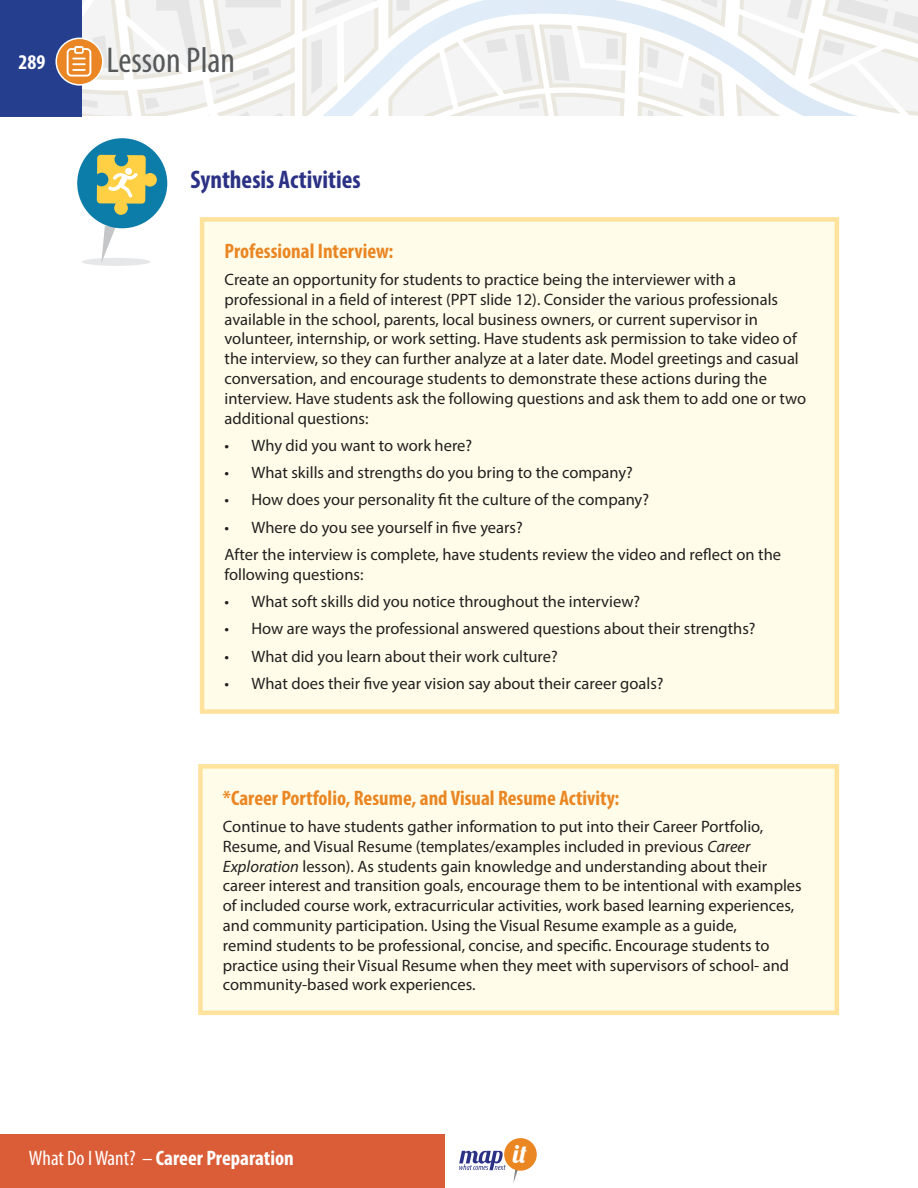
<style>
.page{position:relative;width:918px;height:1188px;background:#fff}
.page>*{position:absolute;margin:0;border:0;box-sizing:border-box;transform-origin:0 0}
.t1{font:condensed 36px "Myriad Pro";color:#57585a}
.t2{font:700 condensed 25.5px "Myriad Pro";color:#2b3285}
.t3{font:25.35px "Lobster 1.3";color:#fff}
.t4{font:700 condensed 21px "Myriad Pro";color:#ea8623}
.t5{font:700 condensed 21px "Myriad Pro";color:#fff}
.t6{font:16.5px/19.8px "Myriad Pro";color:#231f20}
.s1{font-style:italic}
.s2{font-weight:400}
</style>
<div class="page">
<svg style="left:729px;top:0;width:189px;height:115px"></svg>
<svg style="left:0;top:0;width:729px;height:115px"></svg>
<svg style="left:513px;top:1169px;width:5px;height:14px"></svg>
<div style="left:504px;top:1138px;width:33px;height:33px;background:#eb8723;border-radius:50%"></div>
<svg style="left:459px;top:1151px;width:47px;height:19px"></svg>
<div style="left:0;top:1134px;width:445px;height:54px;background:#db5d38"></div>
<div style="left:202px;top:219px;width:635px;height:493px;background:#fffde9"></div>
<div style="left:200px;top:766px;width:637px;height:247px;background:#fffde9"></div>
<div style="left:200px;top:217px;width:639px;height:497px;border:4px solid #ffe29c"></div>
<div style="left:82px;top:258px;width:69px;height:8px;background:#e6e7e9;border-radius:50%"></div>
<svg style="left:101px;top:226px;width:14px;height:36px"></svg>
<div style="left:77px;top:138px;width:90px;height:90px;background:#0c7da8;border-radius:50%"></div>
<svg style="left:97px;top:155px;width:60px;height:60px"></svg>
<div style="left:198px;top:764px;width:641px;height:251px;border:4px solid #ffe29c"></div>
<p class="t5" style="left:19px;top:49px;width:28px">289</p>
<h1 class="t1" style="left:107px;top:39px;width:130px">Lesson Plan</h1>
<h2 class="t2" style="left:190px;top:163px;width:172px">Synthesis Activities</h2>
<p class="t4" style="left:225px;top:238px;width:170px">Professional Interview:</p>
<p class="t6" style="left:225px;top:269px;width:583px">Create an opportunity for students to practice being the interviewer with a professional in a feld of interest (PPT slide 12). Consider the various professionals available in the school, parents, local business owners, or current supervisor in volunteer, internship, or work setting. Have students ask permission to take video of the interview, so they can further analyze at a later date. Model greetings and casual conversation, and encourage students to demonstrate these actions during the interview. Have students ask the following questions and ask them to add one or two additional questions:</p>
<p class="t6" style="left:225px;top:435px;width:249px">• Why did you want to work here?</p>
<p class="t6" style="left:225px;top:462px;width:410px">• What skills and strengths do you bring to the company?</p>
<p class="t6" style="left:225px;top:490px;width:426px">• How does your personality ft the culture of the company?</p>
<p class="t6" style="left:225px;top:513px;width:558px;line-height:27.3px">• Where do you see yourself in fve years?<br>After the interview is complete, have students review the video and refect on the</p>
<p class="t6" style="left:225px;top:564px;width:140px">following questions:</p>
<p class="t6" style="left:225px;top:591px;width:417px">• What soft skills did you notice throughout the interview?</p>
<p class="t6" style="left:225px;top:619px;width:533px">• How are ways the professional answered questions about their strengths?</p>
<p class="t6" style="left:225px;top:646px;width:335px">• What did you learn about their work culture?</p>
<p class="t6" style="left:225px;top:673px;width:441px">• What does their fve year vision say about their career goals?</p>
<p class="t4" style="left:223px;top:785px;width:398px">*Career Portfolio, Resume, and Visual Resume Activity:</p>
<p class="t6" style="left:223px;top:816px;width:580px">Continue to have students gather information to put into their Career Portfolio, Resume, and Visual Resume (templates/examples included in previous <span class="s1">Career Exploration</span> lesson). As students gain knowledge and understanding about their career interest and transition goals, encourage them to be intentional with examples of included course work, extracurricular activities, work based learning experiences, and community participation. Using the Visual Resume example as a guide,<br>remind students to be professional, concise, and specifc. Encourage students to practice using their Visual Resume when they meet with supervisors of school- and community-based work experiences.</p>
<p class="t5" style="left:29px;top:1145px;width:266px"><span class="s2">What Do I Want? –</span> Career Preparation</p>
<h3 class="t3" style="left:513px;top:1138px;width:16px">it</h3>
</div>
